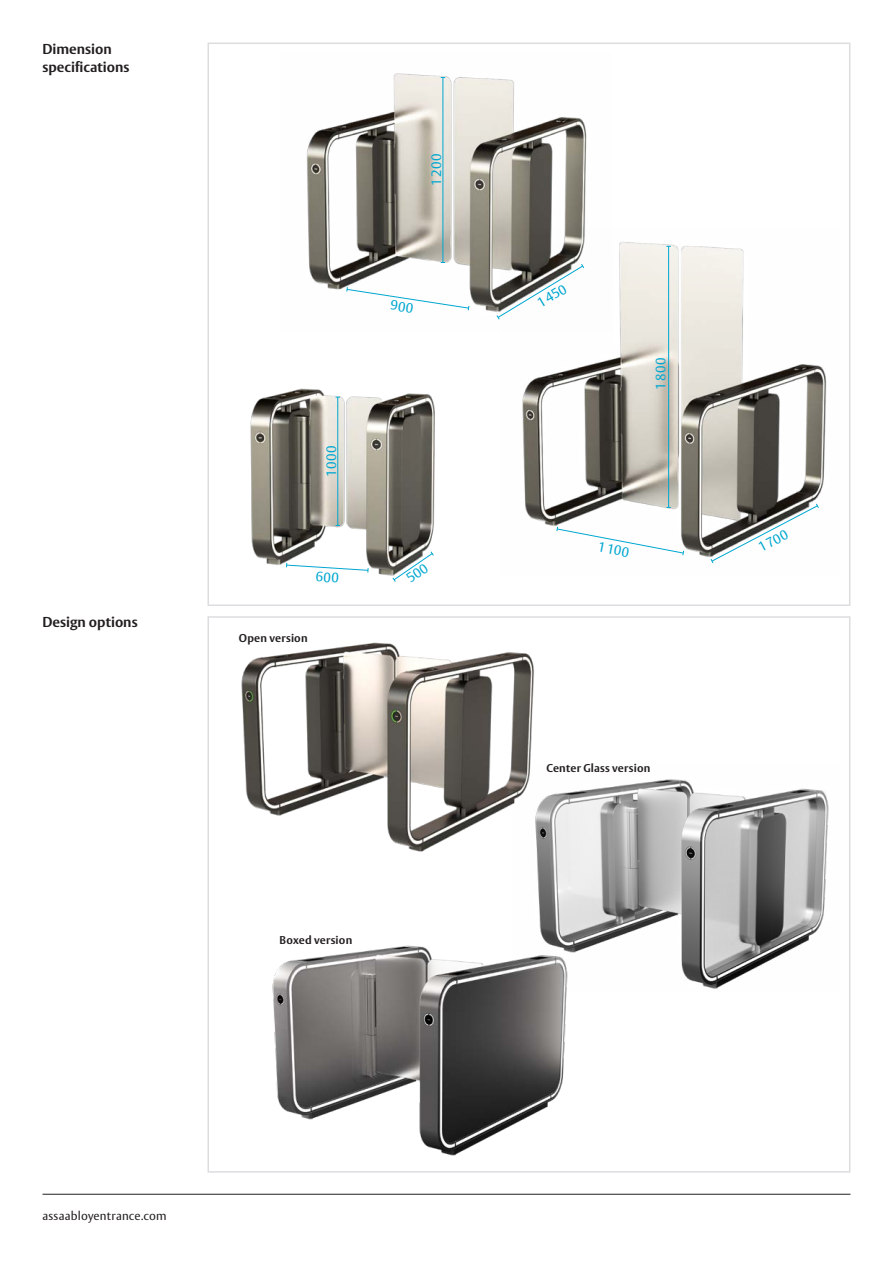
<style>
.page{position:relative;width:893px;height:1263px;background:#fff}
.page>*{position:absolute;margin:0;border:0;box-sizing:border-box;transform-origin:0 0}
.t1{font:700 14.25px/18px "ASSA Vesta";color:#231f20}
.t2{font:13.5px "ASSA Vesta";letter-spacing:.02em;color:#00a7d1}
.t3{font:12px "ASSA Vesta";letter-spacing:.015em;color:#231f20}
.t4{font:700 11.25px "ASSA Vesta";letter-spacing:.02em;color:#231f20}
</style>
<div class="page">
<hr style="left:43px;top:1194px;width:807px;height:1px;background:#231f20">
<div style="left:207px;top:43px;width:643px;height:563px;background:#fff;border:2px solid #dcdddf"></div>
<div style="left:207px;top:616px;width:643px;height:556px;background:#fff;border:2px solid #dcdddf"></div>
<img style="left:537px;top:779px;width:292px;height:210px">
<img style="left:272px;top:933px;width:315px;height:223px">
<img style="left:241px;top:642px;width:315px;height:223px">
<img style="left:250px;top:388px;width:185px;height:188px">
<hr style="left:337px;top:397px;width:1px;height:128px;background:#00a7d1">
<img style="left:306px;top:73px;width:281px;height:239px">
<svg style="left:496px;top:263px;width:5px;height:57px"></svg>
<hr style="left:442px;top:77px;width:1px;height:185px;background:#00a7d1">
<img style="left:501px;top:230px;width:326px;height:327px">
<svg style="left:710px;top:503px;width:110px;height:61px"></svg>
<svg style="left:556px;top:526px;width:129px;height:30px"></svg>
<hr style="left:668px;top:246px;width:1px;height:261px;background:#00a7d1">
<svg style="left:286px;top:563px;width:83px;height:13px"></svg>
<svg style="left:391px;top:550px;width:44px;height:32px"></svg>
<svg style="left:346px;top:286px;width:124px;height:26px"></svg>
<p class="t1" style="left:43px;top:41px;width:88px">Dimension specifications</p>
<p class="t1" style="left:43px;top:614px;width:97px">Design options</p>
<p class="t2" style="left:428px;top:186px;width:34px;rotate:-90deg">1200</p>
<p class="t2" style="left:323px;top:477px;width:32px;rotate:-90deg">1000</p>
<p class="t4" style="left:239px;top:631px;width:70px">Open version</p>
<p class="t4" style="left:280px;top:933px;width:74px">Boxed version</p>
<p class="t2" style="left:534px;top:297px;width:33px;rotate:-30deg">1450</p>
<p class="t2" style="left:652px;top:390px;width:34px;rotate:-90deg">1800</p>
<p class="t2" style="left:600px;top:539px;width:33px;rotate:11deg">1100</p>
<p class="t4" style="left:546px;top:761px;width:106px">Center Glass version</p>
<p class="t2" style="left:755px;top:541px;width:33px;rotate:-28deg">1700</p>
<p class="t3" style="left:43px;top:1209px;width:126px">assaabloyentrance.com</p>
</div>
